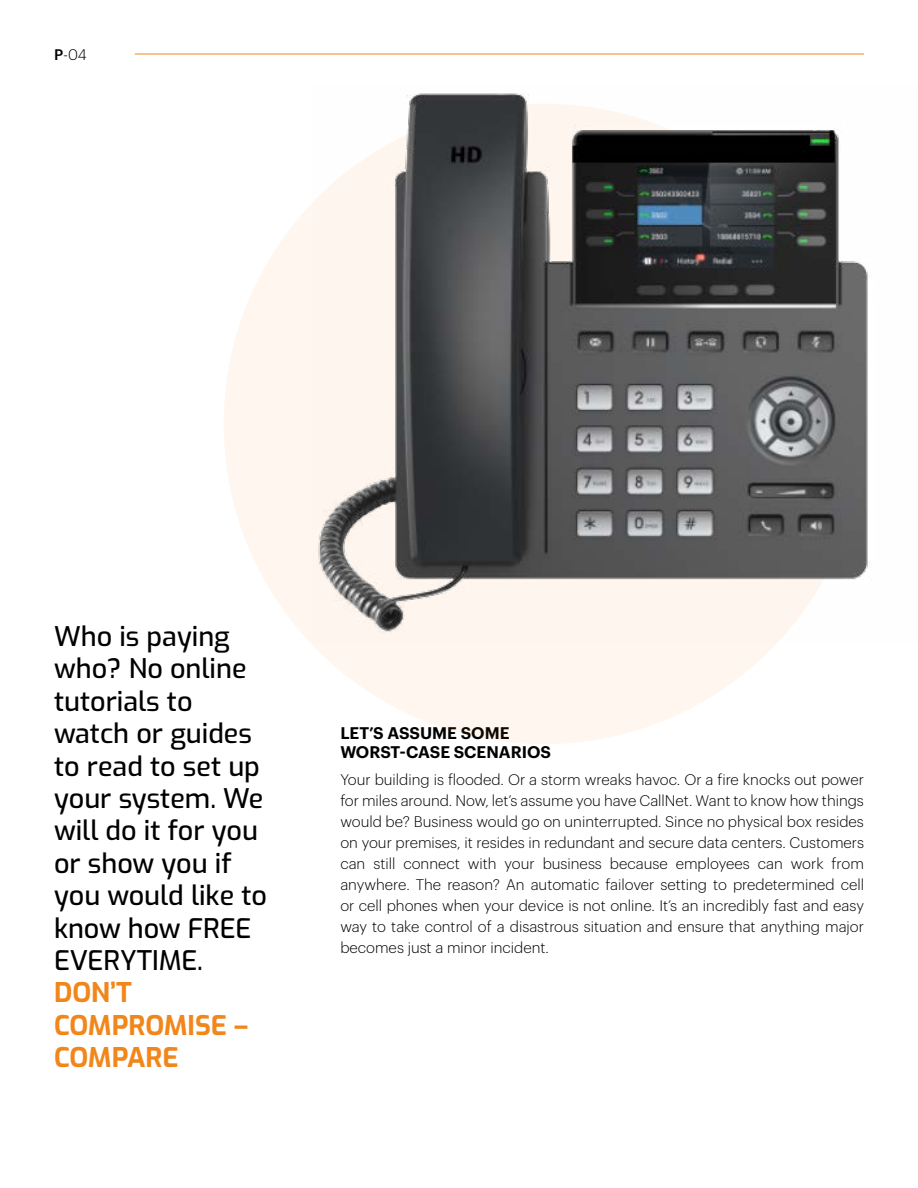
<style>
.page{position:relative;width:918px;height:1188px;background:#fff}
.page>*{position:absolute;margin:0;border:0;box-sizing:border-box;transform-origin:0 0}
.t1{font:500 27px/32.4px "Exo";color:#000}
.t2{font:700 27px/32.4px "Exo";color:#f1861a}
.t3{font:600 16.5px/19.8px "Graphik";color:#000}
.t4{font:300 15px/21px "Graphik";color:#000;text-align:justify}
.s1{font-weight:500}
</style>
<div class="page">
<div style="left:224px;top:104px;width:640px;height:640px;background:#fef6ef;border-radius:50%"></div>
<img style="left:318px;top:93px;width:554px;height:539px">
<hr style="left:135px;top:54px;width:729px;height:1px;background:#f1861a">
<p class="t4" style="left:54px;top:43px;width:34px"><span class="s1">P</span>-04</p>
<h1 class="t1" style="left:54px;top:619px;width:215px">Who is paying who? No online tutorials to watch or guides to read to set up your system. We will do it for you or show you if you would like to know how FREE<br>EVERYTIME.</h1>
<h1 class="t2" style="left:54px;top:975px;width:195px">DON’T<br>COMPROMISE –<br>COMPARE</h1>
<p class="t3" style="left:340px;top:721px;width:212px">LET’S ASSUME SOME<br>WORST-CASE SCENARIOS</p>
<p class="t4" style="left:340px;top:768px;width:525px">Your building is flooded. Or a storm wreaks havoc. Or a fire knocks out power for miles around. Now, let’s assume you have CallNet. Want to know how things would be? Business would go on uninterrupted. Since no physical box resides on your premises, it resides in redundant and secure data centers. Customers can still connect with your business because employees can work from anywhere. The reason? An automatic failover setting to predetermined cell or cell phones when your device is not online. It’s an incredibly fast and easy way to take control of a disastrous situation and ensure that anything major becomes just a minor incident.</p>
</div>
